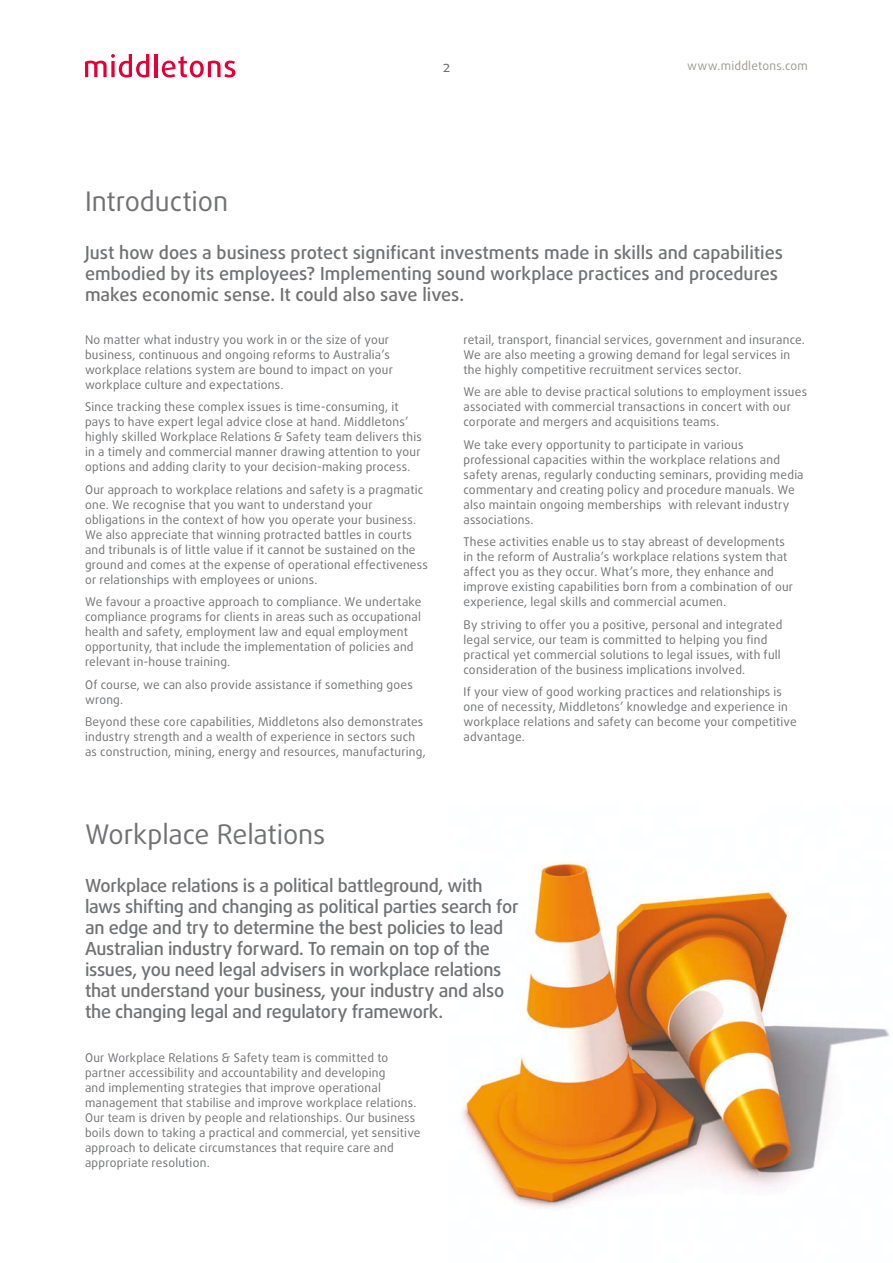
<style>
.page{position:relative;width:893px;height:1263px;background:#fff}
.page>*{position:absolute;margin:0;border:0;box-sizing:border-box;transform-origin:0 0}
.t1{font:27px "Daxline Pro";letter-spacing:-.005em;color:#707173}
.t2{font:500 18px/21px "Daxline Pro";letter-spacing:-.015em;color:#707173}
.t3{font:15px "Daxline Pro";color:#707173}
.t4{font:12px/15px "Daxline Pro";letter-spacing:.02em;color:#707173}
.t5{font:12px "Daxline Pro";letter-spacing:.02em;color:#9d9c90}
</style>
<div class="page">
<svg style="left:85px;top:54px;width:64px;height:24px"></svg>
<hr style="left:154px;top:54px;width:4px;height:23px;background:#e20036">
<svg style="left:162px;top:56px;width:73px;height:22px"></svg>
<img style="left:462px;top:863px;width:428px;height:345px">
<h1 class="t1" style="left:85px;top:184px;width:145px">Introduction</h1>
<p class="t3" style="left:443px;top:58px;width:9px">2</p>
<p class="t5" style="left:687px;top:59px;width:122px">www.middletons.com</p>
<h2 class="t2" style="left:85px;top:241px;width:699px">Just how does a business protect significant investments made in skills and capabilities embodied by its employees? Implementing sound workplace practices and procedures makes economic sense. It could also save lives.</h2>
<p class="t4" style="left:85px;top:332px;width:310px">No matter what industry you work in or the size of your business, continuous and ongoing reforms to Australia’s workplace relations system are bound to impact on your workplace culture and expectations.</p>
<p class="t4" style="left:85px;top:399px;width:338px">Since tracking these complex issues is time-consuming, it pays to have expert legal advice close at hand. Middletons’ highly skilled Workplace Relations &amp; Safety team delivers this in a timely and commercial manner drawing attention to your options and adding clarity to your decision-making process.</p>
<p class="t4" style="left:85px;top:482px;width:344px">Our approach to workplace relations and safety is a pragmatic one. We recognise that you want to understand your obligations in the context of how you operate your business.<br>We also appreciate that winning protracted battles in courts and tribunals is of little value if it cannot be sustained on the ground and comes at the expense of operational effectiveness or relationships with employees or unions.</p>
<p class="t4" style="left:85px;top:594px;width:338px">We favour a proactive approach to compliance. We undertake compliance programs for clients in areas such as occupational health and safety, employment law and equal employment opportunity, that include the implementation of policies and relevant in-house training.</p>
<p class="t4" style="left:85px;top:677px;width:329px">Of course, we can also provide assistance if something goes wrong.</p>
<p class="t4" style="left:85px;top:714px;width:342px">Beyond these core capabilities, Middletons also demonstrates industry strength and a wealth of experience in sectors such as construction, mining, energy and resources, manufacturing,</p>
<p class="t4" style="left:463px;top:332px;width:343px">retail, transport, financial services, government and insurance.<br>We are also meeting a growing demand for legal services in the highly competitive recruitment services sector.</p>
<p class="t4" style="left:463px;top:384px;width:345px">We are able to devise practical solutions to employment issues associated with commercial transactions in concert with our corporate and mergers and acquisitions teams.</p>
<p class="t4" style="left:463px;top:437px;width:342px">We take every opportunity to participate in various professional capacities within the workplace relations and safety arenas, regularly conducting seminars, providing media commentary and creating policy and procedure manuals. We also maintain ongoing memberships with relevant industry associations.</p>
<p class="t4" style="left:463px;top:534px;width:331px">These activities enable us to stay abreast of developments in the reform of Australia’s workplace relations system that affect you as they occur. What’s more, they enhance and improve existing capabilities born from a combination of our experience, legal skills and commercial acumen.</p>
<p class="t4" style="left:463px;top:617px;width:320px">By striving to offer you a positive, personal and integrated legal service, our team is committed to helping you find practical yet commercial solutions to legal issues, with full consideration of the business implications involved.</p>
<p class="t4" style="left:463px;top:684px;width:335px">If your view of good working practices and relationships is one of necessity, Middletons’ knowledge and experience in workplace relations and safety can become your competitive advantage.</p>
<h1 class="t1" style="left:85px;top:818px;width:242px">Workplace Relations</h1>
<p class="t2" style="left:85px;top:875px;width:435px">Workplace relations is a political battleground, with laws shifting and changing as political parties search for an edge and try to determine the best policies to lead Australian industry forward. To remain on top of the issues, you need legal advisers in workplace relations that understand your business, your industry and also the changing legal and regulatory framework.</p>
<p class="t4" style="left:85px;top:1050px;width:337px">Our Workplace Relations &amp; Safety team is committed to partner accessibility and accountability and developing<br>and implementing strategies that improve operational management that stabilise and improve workplace relations.<br>Our team is driven by people and relationships. Our business boils down to taking a practical and commercial, yet sensitive approach to delicate circumstances that require care and appropriate resolution.</p>
</div>
